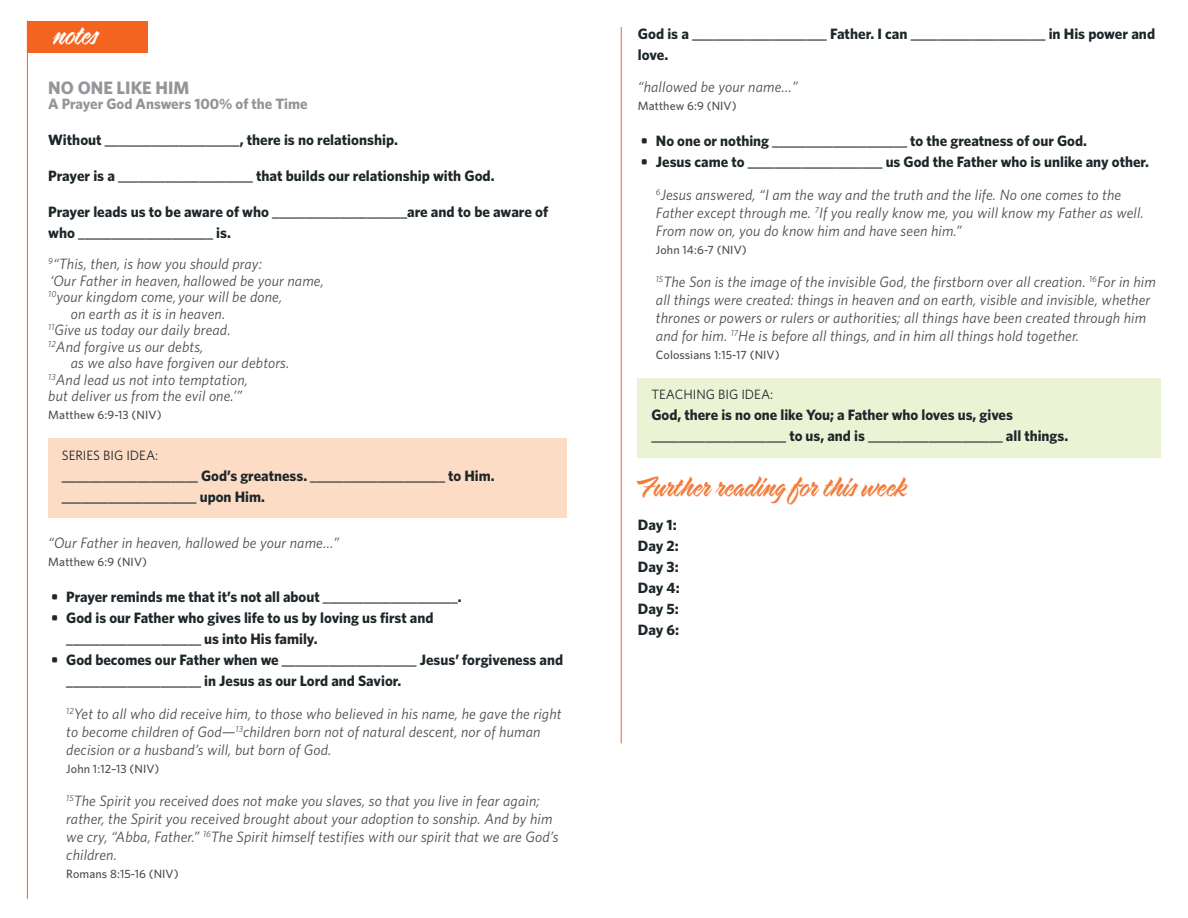
<style>
.page{position:relative;width:1188px;height:918px;background:#fff}
.page>*{position:absolute;margin:0;border:0;box-sizing:border-box;transform-origin:0 0}
.H2_Orange{font:33px "Sarah Script";letter-spacing:-.015em;color:#f47c3b}
.t1{font:33px "Sarah Script";letter-spacing:-.025em;color:#fff}
.Series_Title{font:700 18px "Whitney HTF";color:#939598}
.Scripture_Indent__la{font:italic 15px/18px "Whitney HTF";letter-spacing:.01em;color:#4b4c4d}
.Teaching_Big_Idea{font:700 15px/21px "Whitney HTF";color:#1d2629}
.Scripture_Left_Last{font:italic 15px "Whitney HTF";letter-spacing:.01em;color:#4b4c4d}
.Fillin_Bold{font:700 15px/21px "Whitney HTF";color:#1d2629}
.Series_Big_Idea{font:700 15px/21px "Whitney HTF";color:#1d2629}
.Message_Title{font:700 15px "Whitney HTF";color:#939598}
.H1_after_list{font:700 15px/21px "Whitney HTF";letter-spacing:-.01em;color:#1d2629}
.Teaching_Big_Idea_He{font:13.5px "Whitney HTF";color:#1d2629}
.Series_Big_Idea_Head{font:13.5px "Whitney HTF";color:#1d2629}
.Scripture_Indent__Re{font:500 12px "Whitney HTF";letter-spacing:.01em;color:#4b4c4d}
.Scripture_Reference{font:500 12px "Whitney HTF";letter-spacing:.01em;color:#4b4c4d}
</style>
<div class="page">
<div style="left:27px;top:21px;width:121px;height:31px;background:#f36421"></div>
<hr style="left:27px;top:21px;width:1px;height:878px;background:#f36421">
<div style="left:48px;top:439px;width:519px;height:23px;background:#fddcc5"></div>
<div style="left:48px;top:454px;width:519px;height:64px;background:#fddcc5"></div>
<hr style="left:621px;top:27px;width:1px;height:716px;background:#f36421">
<div style="left:638px;top:378px;width:523px;height:24px;background:#eaf3d4"></div>
<div style="left:638px;top:393px;width:523px;height:65px;background:#eaf3d4"></div>
<p class="t1" style="left:54px;top:17px;width:46px">notes</p>
<p class="Series_Title" style="left:48px;top:77px;width:143px">NO ONE LIKE HIM</p>
<p class="Message_Title" style="left:48px;top:95px;width:261px">A Prayer God Answers 100% of the Time</p>
<p class="Fillin_Bold" style="left:48px;top:129px;width:351px">Without ____________________, there is no relationship.</p>
<p class="Fillin_Bold" style="left:48px;top:165px;width:448px">Prayer is a ____________________ that builds our relationship with God.</p>
<p class="Fillin_Bold" style="left:48px;top:201px;width:501px">Prayer leads us to be aware of who ____________________are and to be aware of who ____________________ is.</p>
<p class="Scripture_Left_Last" style="left:48px;top:255px;width:215px"><sup>9</sup>“This, then, is how you should pray:</p>
<p class="Scripture_Left_Last" style="left:50px;top:272px;width:275px">‘Our Father in heaven, hallowed be your name,</p>
<p class="Scripture_Left_Last" style="left:48px;top:288px;width:235px"><sup>10</sup>your kingdom come, your will be done,</p>
<p class="Scripture_Left_Last" style="left:71px;top:305px;width:156px">on earth as it is in heaven.</p>
<p class="Scripture_Left_Last" style="left:48px;top:321px;width:184px"><sup>11</sup>Give us today our daily bread.</p>
<p class="Scripture_Left_Last" style="left:48px;top:338px;width:157px"><sup>12</sup>And forgive us our debts,</p>
<p class="Scripture_Left_Last" style="left:71px;top:354px;width:220px">as we also have forgiven our debtors.</p>
<p class="Scripture_Left_Last" style="left:48px;top:371px;width:201px"><sup>13</sup>And lead us not into temptation,</p>
<p class="Scripture_Left_Last" style="left:48px;top:387px;width:195px">but deliver us from the evil one.’”</p>
<p class="Scripture_Reference" style="left:48px;top:408px;width:115px">Matthew 6:9-13 (NIV)</p>
<p class="Series_Big_Idea_Head" style="left:62px;top:447px;width:98px">SERIES BIG IDEA:</p>
<p class="Series_Big_Idea" style="left:62px;top:465px;width:434px">____________________ God’s greatness. ____________________ to Him. ____________________ upon Him.</p>
<p class="Scripture_Left_Last" style="left:48px;top:534px;width:293px">“Our Father in heaven, hallowed be your name…”</p>
<p class="Scripture_Reference" style="left:48px;top:555px;width:100px">Matthew 6:9 (NIV)</p>
<p class="Teaching_Big_Idea" style="left:51px;top:586px;width:412px">• Prayer reminds me that it’s not all about ____________________.</p>
<p class="Teaching_Big_Idea" style="left:66px;top:607px;width:369px;text-indent:-15px">• God is our Father who gives life to us by loving us first and ____________________ us into His family.</p>
<p class="Teaching_Big_Idea" style="left:66px;top:649px;width:498px;text-indent:-15px">• God becomes our Father when we ____________________ Jesus’ forgiveness and ____________________ in Jesus as our Lord and Savior.</p>
<p class="Scripture_Indent__la" style="left:66px;top:705px;width:497px"><sup>12</sup>Yet to all who did receive him, to those who believed in his name, he gave the right to become children of God—<sup>13</sup>children born not of natural descent, nor of human decision or a husband’s will, but born of God.</p>
<p class="Scripture_Indent__Re" style="left:66px;top:762px;width:95px">John 1:12–13 (NIV)</p>
<p class="Scripture_Indent__la" style="left:66px;top:792px;width:494px"><sup>15</sup>The Spirit you received does not make you slaves, so that you live in fear again; rather, the Spirit you received brought about your adoption to sonship. And by him we cry, “Abba, Father.” <sup>16</sup>The Spirit himself testifies with our spirit that we are God’s children.</p>
<p class="Scripture_Indent__Re" style="left:66px;top:867px;width:114px">Romans 8:15-16 (NIV)</p>
<p class="Fillin_Bold" style="left:638px;top:23px;width:519px">God is a ____________________ Father. I can ____________________ in His power and love.</p>
<p class="Scripture_Left_Last" style="left:638px;top:78px;width:161px">“hallowed be your name…”</p>
<p class="Scripture_Reference" style="left:638px;top:98px;width:100px">Matthew 6:9 (NIV)</p>
<p class="Teaching_Big_Idea" style="left:641px;top:130px;width:448px">• No one or nothing ____________________ to the greatness of our God.</p>
<p class="Teaching_Big_Idea" style="left:641px;top:151px;width:510px">• Jesus came to ____________________ us God the Father who is unlike any other.</p>
<p class="Scripture_Indent__la" style="left:656px;top:185px;width:489px"><sup>6</sup>Jesus answered, “I am the way and the truth and the life. No one comes to the<br>Father except through me. <sup>7</sup>If you really know me, you will know my Father as well.<br>From now on, you do know him and have seen him.”</p>
<p class="Scripture_Indent__Re" style="left:656px;top:242px;width:92px">John 14:6-7 (NIV)</p>
<p class="Scripture_Indent__la" style="left:656px;top:272px;width:501px"><sup>15</sup>The Son is the image of the invisible God, the firstborn over all creation. <sup>16</sup>For in him all things were created: things in heaven and on earth, visible and invisible, whether thrones or powers or rulers or authorities; all things have been created through him and for him. <sup>17</sup>He is before all things, and in him all things hold together.</p>
<p class="Scripture_Indent__Re" style="left:656px;top:347px;width:125px">Colossians 1:15-17 (NIV)</p>
<p class="Teaching_Big_Idea_He" style="left:651px;top:387px;width:123px">TEACHING BIG IDEA:</p>
<p class="Teaching_Big_Idea" style="left:651px;top:404px;width:418px">God, there is no one like You; a Father who loves us, gives ____________________ to us, and is ____________________ all things.</p>
<p class="H2_Orange" style="left:638px;top:469px;width:272px">Further reading for this week</p>
<p class="H1_after_list" style="left:638px;top:514px;width:43px">Day 1:<br>Day 2:<br>Day 3:<br>Day 4:<br>Day 5:<br>Day 6:</p>
</div>
